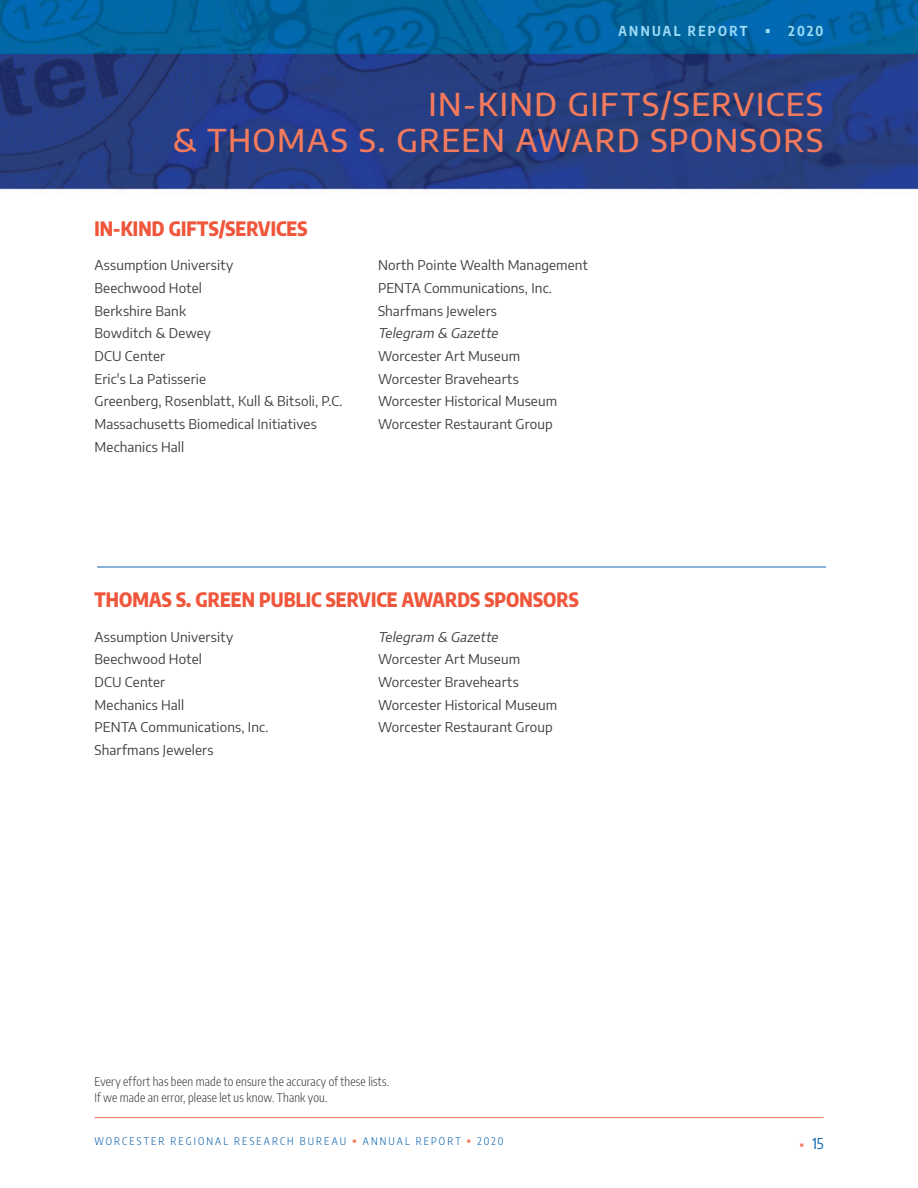
<style>
.page{position:relative;width:918px;height:1188px;background:#fff}
.page>*{position:absolute;margin:0;border:0;box-sizing:border-box;transform-origin:0 0}
.page_header_-_left{font:500 31.5px/36px "Encode Sans";letter-spacing:.045em;color:#f37a5c;text-align:right}
.Subhead{font:800 19.5px "Encode Sans Condensed";letter-spacing:.005em;color:#f0563b}
.t1{font:15px "Encode Sans Condensed";color:#015dab}
.supporter_lists{font:13.5px "Encode Sans";letter-spacing:.01em;color:#3e3e3f}
.supporter_lists-2{font:italic 13.5px "Encode Sans";color:#3e3e3f}
.page_header_-_wrrb{font:700 13.5px "Encode Sans Condensed";letter-spacing:.17em;color:#98daf7}
.List_-_Names{font:300 12px/15.8px "Encode Sans Condensed";letter-spacing:.015em;color:#3e3e3f}
.t2{font:300 10.5px "Encode Sans Condensed";letter-spacing:.2em;color:#015dab}
.s1{color:#f37a5c}
</style>
<div class="page">
<img style="left:0;top:0;width:918px;height:1119px">
<hr style="left:94px;top:1117px;width:730px;height:1px;background:#f37a5c">
<hr style="left:97px;top:567px;width:729px;height:1px;background:#1467b1">
<p class="page_header_-_wrrb" style="left:619px;top:21px;width:131px">ANNUAL REPORT</p>
<p class="page_header_-_wrrb" style="left:765px;top:21px;width:60px">▪ 2020</p>
<p class="page_header_-_left" style="left:172px;top:84px;width:653px">IN-KIND GIFTS/SERVICES<br>&amp; THOMAS S. GREEN AWARD SPONSORS</p>
<p class="Subhead" style="left:94px;top:214px;width:214px">IN-KIND GIFTS/SERVICES</p>
<p class="supporter_lists" style="left:94px;top:256px;width:140px">Assumption University</p>
<p class="supporter_lists" style="left:94px;top:279px;width:109px">Beechwood Hotel</p>
<p class="supporter_lists" style="left:94px;top:301px;width:93px">Berkshire Bank</p>
<p class="supporter_lists" style="left:94px;top:324px;width:118px">Bowditch &amp; Dewey</p>
<p class="supporter_lists" style="left:94px;top:347px;width:72px">DCU Center</p>
<p class="supporter_lists" style="left:94px;top:369px;width:113px">Eric's La Patisserie</p>
<p class="supporter_lists" style="left:94px;top:392px;width:250px">Greenberg, Rosenblatt, Kull &amp; Bitsoli, P.C.</p>
<p class="supporter_lists" style="left:94px;top:415px;width:224px">Massachusetts Biomedical Initiatives</p>
<p class="supporter_lists" style="left:94px;top:437px;width:91px">Mechanics Hall</p>
<p class="supporter_lists" style="left:378px;top:256px;width:211px">North Pointe Wealth Management</p>
<p class="supporter_lists" style="left:378px;top:279px;width:176px">PENTA Communications, Inc.</p>
<p class="supporter_lists" style="left:378px;top:301px;width:121px">Sharfmans Jewelers</p>
<p class="supporter_lists-2" style="left:378px;top:324px;width:125px">Telegram &amp; Gazette</p>
<p class="supporter_lists" style="left:378px;top:347px;width:144px">Worcester Art Museum</p>
<p class="supporter_lists" style="left:378px;top:369px;width:142px">Worcester Bravehearts</p>
<p class="supporter_lists" style="left:378px;top:392px;width:181px">Worcester Historical Museum</p>
<p class="supporter_lists" style="left:378px;top:415px;width:176px">Worcester Restaurant Group</p>
<p class="Subhead" style="left:94px;top:585px;width:486px">THOMAS S. GREEN PUBLIC SERVICE AWARDS SPONSORS</p>
<p class="supporter_lists" style="left:94px;top:627px;width:140px">Assumption University</p>
<p class="supporter_lists" style="left:94px;top:650px;width:109px">Beechwood Hotel</p>
<p class="supporter_lists" style="left:94px;top:672px;width:72px">DCU Center</p>
<p class="supporter_lists" style="left:94px;top:695px;width:91px">Mechanics Hall</p>
<p class="supporter_lists" style="left:94px;top:718px;width:176px">PENTA Communications, Inc.</p>
<p class="supporter_lists" style="left:94px;top:740px;width:121px">Sharfmans Jewelers</p>
<p class="supporter_lists-2" style="left:378px;top:627px;width:125px">Telegram &amp; Gazette</p>
<p class="supporter_lists" style="left:378px;top:650px;width:144px">Worcester Art Museum</p>
<p class="supporter_lists" style="left:378px;top:672px;width:142px">Worcester Bravehearts</p>
<p class="supporter_lists" style="left:378px;top:695px;width:181px">Worcester Historical Museum</p>
<p class="supporter_lists" style="left:378px;top:718px;width:176px">Worcester Restaurant Group</p>
<p class="List_-_Names" style="left:94px;top:1073px;width:296px">Every effort has been made to ensure the accuracy of these lists.<br>If we made an error, please let us know. Thank you.</p>
<p class="t2" style="left:94px;top:1134px;width:253px">WORCESTER REGIONAL RESEARCH BUREAU</p>
<p class="t1" style="left:799px;top:1133px;width:26px"><span class="s1">▪</span> 15</p>
<p class="t2" style="left:352px;top:1134px;width:153px"><span class="s1">▪</span> ANNUAL REPORT <span class="s1">▪</span> 2020</p>
</div>
